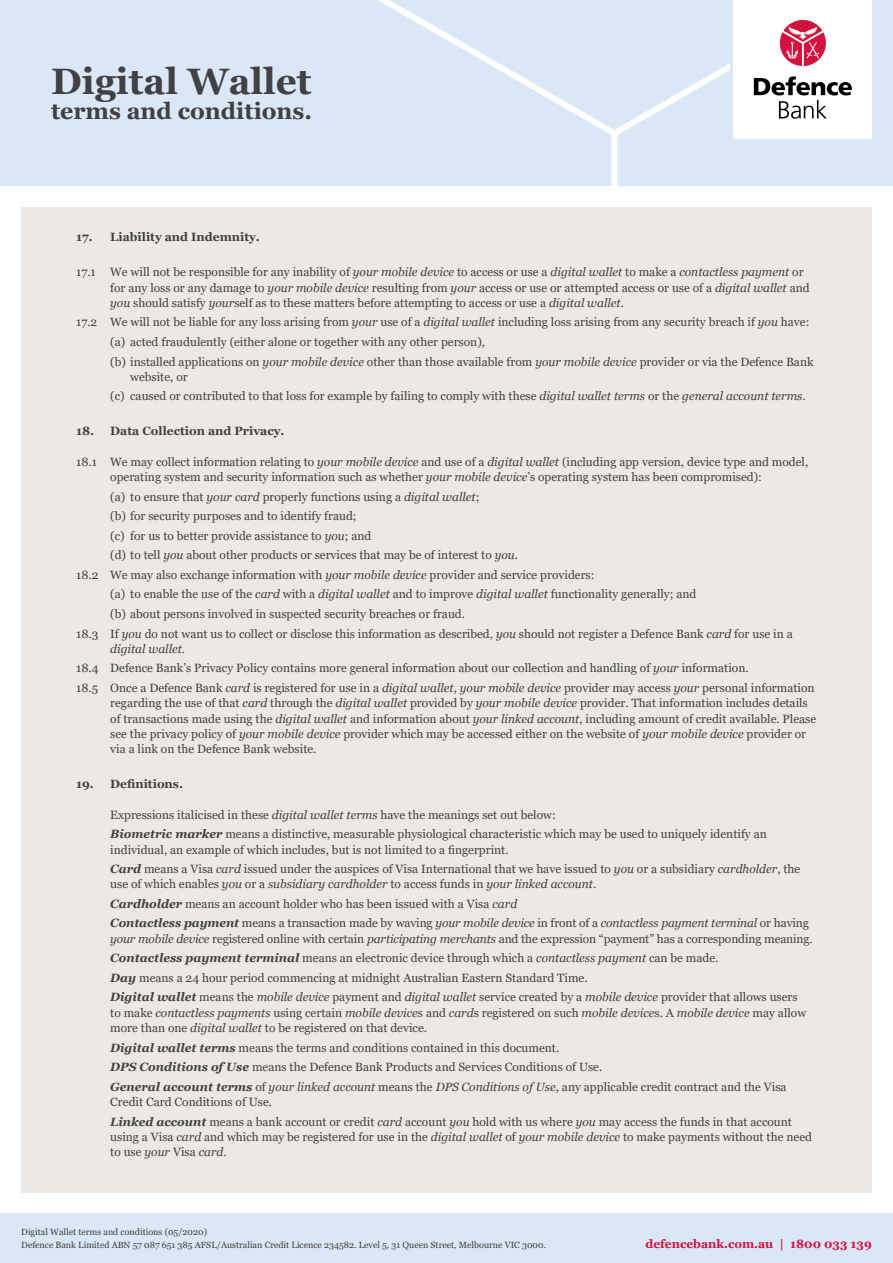
<style>
.page{position:relative;width:893px;height:1263px;background:#fff}
.page>*{position:absolute;margin:0;border:0;box-sizing:border-box;transform-origin:0 0}
.t1{font:700 36.75px "Georgia";color:#414042}
.t2{font:700 23.1px "Georgia";color:#414042}
.t3{font:12px/19.5px "Georgia";color:#414042}
.t4{font:700 12px "Georgia";color:#414042}
.t5{font:700 12px "Georgia";color:#d3133e}
.t6{font:9px "Georgia";color:#414042}
.s1{font-style:italic}
.s2{font-weight:700;font-style:italic}
</style>
<div class="page">
<div style="left:0;top:0;width:893px;height:186px;background:#d9e7f6"></div>
<svg style="left:378px;top:0;width:228px;height:132px"></svg>
<div style="left:611px;top:133px;width:6px;height:53px;background:#fff"></div>
<svg style="left:606px;top:0;width:266px;height:142px"></svg>
<div style="left:0;top:1213px;width:893px;height:50px;background:#d9e7f6"></div>
<div style="left:21px;top:207px;width:851px;height:985px;background:#ece9e4"></div>
<h1 class="t1" style="left:51px;top:58px;width:262px">Digital Wallet</h1>
<h2 class="t2" style="left:51px;top:97px;width:263px">terms and conditions.</h2>
<p class="t4" style="left:76px;top:230px;width:185px">17. Liability and Indemnity.</p>
<p class="t3" style="left:110px;top:265px;width:701px;line-height:15.3px;text-indent:-34px">17.1 We will not be responsible for any inability of <span class="s1">your mobile device</span> to access or use a <span class="s1">digital wallet</span> to make a <span class="s1">contactless payment</span> or for any loss or any damage to <span class="s1">your mobile device</span> resulting from <span class="s1">your</span> access or use or attempted access or use of a <span class="s1">digital wallet</span> and <span class="s1">you</span> should satisfy <span class="s1">your</span>self as to these matters before attempting to access or use a <span class="s1">digital wallet</span>.</p>
<p class="t3" style="left:110px;top:313px;width:705px;text-indent:-34px">17.2 We will not be liable for any loss arising from <span class="s1">your</span> use of a <span class="s1">digital wallet</span> including loss arising from any security breach if <span class="s1">you</span> have: (a) acted fraudulently (either alone or together with any other person),<br>(b) installed applications on <span class="s1">your mobile device</span> other than those available from <span class="s1">your mobile device</span> provider or via the Defence Bank</p>
<p class="t3" style="left:110px;top:367px;width:697px;text-indent:20px">website, or<br>(c) caused or contributed to that loss for example by failing to comply with these <span class="s1">digital wallet terms</span> or the <span class="s1">general account terms</span>.</p>
<p class="t4" style="left:76px;top:423px;width:210px">18. Data Collection and Privacy.</p>
<p class="t3" style="left:110px;top:454px;width:700px;line-height:15.3px;text-indent:-34px">18.1 We may collect information relating to <span class="s1">your mobile device</span> and use of a <span class="s1">digital wallet</span> (including app version, device type and model, operating system and security information such as whether <span class="s1">your mobile device</span>’s operating system has been compromised):</p>
<p class="t3" style="left:110px;top:487px;width:371px">(a) to ensure that <span class="s1">your card</span> properly functions using a <span class="s1">digital wallet</span>;</p>
<p class="t3" style="left:110px;top:507px;width:248px">(b) for security purposes and to identify fraud;</p>
<p class="t3" style="left:110px;top:526px;width:263px">(c) for us to better provide assistance to <span class="s1">you</span>; and</p>
<p class="t3" style="left:110px;top:546px;width:409px">(d) to tell <span class="s1">you</span> about other products or services that may be of interest to <span class="s1">you</span>.</p>
<p class="t3" style="left:76px;top:565px;width:520px">18.2 We may also exchange information with <span class="s1">your mobile device</span> provider and service providers:</p>
<p class="t3" style="left:110px;top:585px;width:588px">(a) to enable the use of the <span class="s1">card</span> with a <span class="s1">digital wallet</span> and to improve <span class="s1">digital wallet</span> functionality generally; and</p>
<p class="t3" style="left:110px;top:604px;width:356px">(b) about persons involved in suspected security breaches or fraud.</p>
<p class="t3" style="left:76px;top:624px;width:718px">18.3 If <span class="s1">you</span> do not want us to collect or disclose this information as described, <span class="s1">you</span> should not register a Defence Bank <span class="s1">card</span> for use in a</p>
<p class="t3" style="left:76px;top:639px;width:740px;text-indent:34px"><span class="s1">digital wallet</span>.<br>18.4 Defence Bank’s Privacy Policy contains more general information about our collection and handling of <span class="s1">your</span> information.<br>18.5 Once a Defence Bank <span class="s1">card</span> is registered for use in a <span class="s1">digital wallet</span>, <span class="s1">your mobile device</span> provider may access <span class="s1">your</span> personal information</p>
<p class="t3" style="left:110px;top:696px;width:707px;line-height:15.3px">regarding the use of that <span class="s1">card</span> through the <span class="s1">digital wallet</span> provided by <span class="s1">your mobile device</span> provider. That information includes details of transactions made using the <span class="s1">digital wallet</span> and information about <span class="s1">your linked account</span>, including amount of credit available. Please see the privacy policy of <span class="s1">your mobile device</span> provider which may be accessed either on the website of <span class="s1">your mobile device</span> provider or via a link on the Defence Bank website.</p>
<p class="t4" style="left:76px;top:776px;width:108px">19. Definitions.</p>
<p class="t3" style="left:110px;top:805px;width:658px">Expressions italicised in these <span class="s1">digital wallet terms</span> have the meanings set out below:<br><span class="s2">Biometric marker</span> means a distinctive, measurable physiological characteristic which may be used to uniquely identify an</p>
<p class="t3" style="left:110px;top:840px;width:692px">individual, an example of which includes, but is not limited to a fingerprint.<br><span class="s2">Card</span> means a Visa <span class="s1">card</span> issued under the auspices of Visa International that we have issued to <span class="s1">you</span> or a subsidiary <span class="s1">cardholder</span>, the</p>
<p class="t3" style="left:110px;top:875px;width:700px">use of which enables <span class="s1">you</span> or a <span class="s1">subsidiary cardholder</span> to access funds in <span class="s1">your linked account</span>.<br><span class="s2">Cardholder</span> means an account holder who has been issued with a Visa <span class="s1">card<br></span><span class="s2">Contactless payment</span> means a transaction made by waving <span class="s1">your mobile device</span> in front of a <span class="s1">contactless payment terminal</span> or having</p>
<p class="t3" style="left:110px;top:929px;width:704px"><span class="s1">your mobile device</span> registered online with certain <span class="s1">participating merchants</span> and the expression “payment” has a corresponding meaning.<br><span class="s2">Contactless payment terminal</span> means an electronic device through which a <span class="s1">contactless payment</span> can be made.<br><span class="s2">Day</span> means a 24 hour period commencing at midnight Australian Eastern Standard Time.<br><span class="s2">Digital wallet</span> means the <span class="s1">mobile device</span> payment and <span class="s1">digital wallet</span> service created by a <span class="s1">mobile device</span> provider that allows users</p>
<p class="t3" style="left:110px;top:1005px;width:697px;line-height:15.3px">to make <span class="s1">contactless payments</span> using certain <span class="s1">mobile device</span>s and <span class="s1">card</span>s registered on such <span class="s1">mobile device</span>s. A <span class="s1">mobile device</span> may allow more than one <span class="s1">digital wallet</span> to be registered on that device.</p>
<p class="t3" style="left:110px;top:1038px;width:678px"><span class="s2">Digital wallet terms</span> means the terms and conditions contained in this document.<br><span class="s2">DPS Conditions of Use</span> means the Defence Bank Products and Services Conditions of Use.<br><span class="s2">General account terms</span> of <span class="s1">your linked account</span> means the <span class="s1">DPS Conditions of Use</span>, any applicable credit contract and the Visa</p>
<p class="t3" style="left:110px;top:1092px;width:683px">Credit Card Conditions of Use.<br><span class="s2">Linked account</span> means a bank account or credit <span class="s1">card</span> account <span class="s1">you</span> hold with us where <span class="s1">you</span> may access the funds in that account</p>
<p class="t3" style="left:110px;top:1129px;width:703px;line-height:15.3px">using a Visa <span class="s1">card</span> and which may be registered for use in the <span class="s1">digital wallet</span> of <span class="s1">your mobile device</span> to make payments without the need to use <span class="s1">your</span> Visa <span class="s1">card</span>.</p>
<p class="t6" style="left:21px;top:1226px;width:187px">Digital Wallet terms and conditions (05/2020)</p>
<p class="t6" style="left:21px;top:1240px;width:526px">Defence Bank Limited ABN 57 087 651 385 AFSL/Australian Credit Licence 234582. Level 5, 31 Queen Street, Melbourne VIC 3000.</p>
<p class="t5" style="left:645px;top:1236px;width:228px">defencebank.com.au | 1800 033 139</p>
</div>
